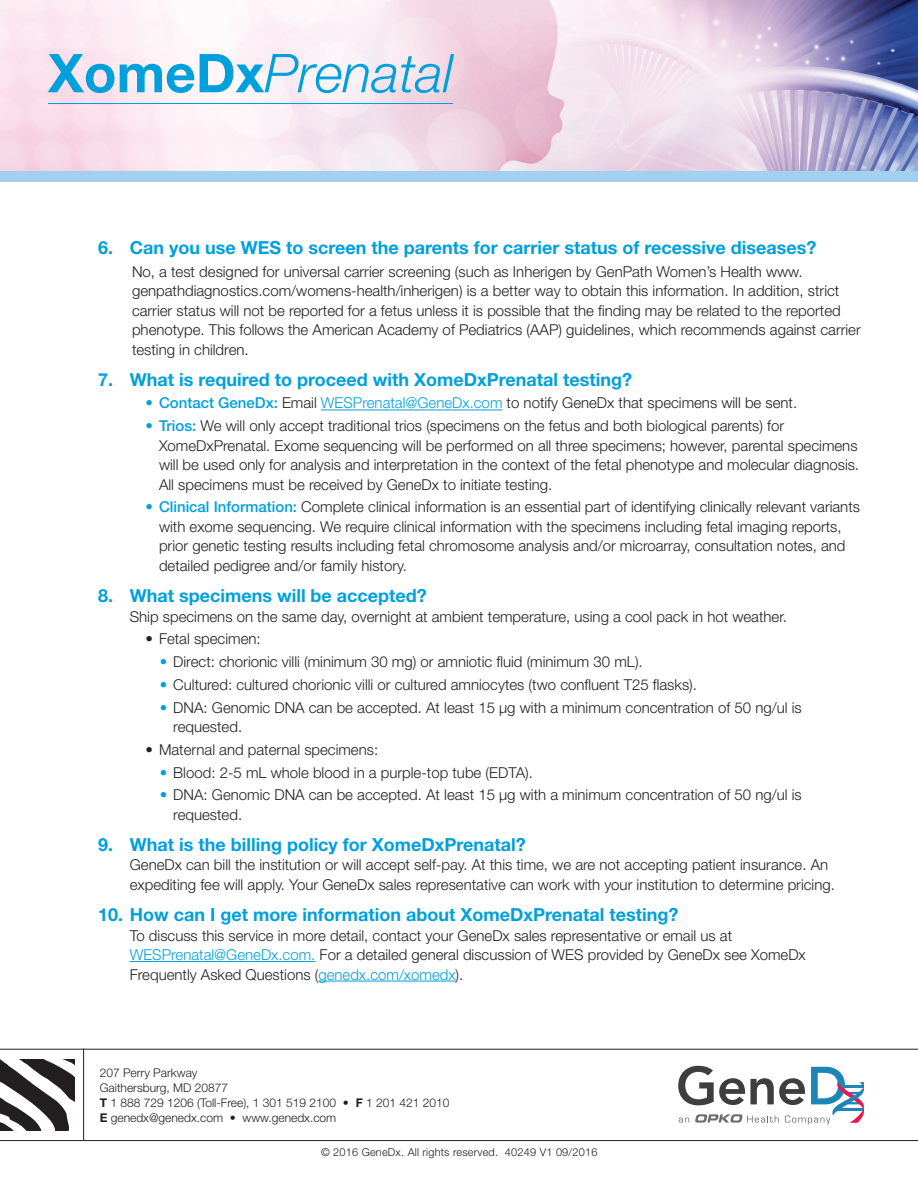
<style>
.page{position:relative;width:918px;height:1188px;background:#fff}
.page>*{position:absolute;margin:0;border:0;box-sizing:border-box;transform-origin:0 0}
.t1{font:italic 300 53.55px "Helvetica Neue LT Std";color:#00a0dc}
.number_question{font:700 18px "Helvetica Neue";color:#00a0dc}
.Bullet_bullet_list{font:300 15px/19.5px "Helvetica Neue LT Std";color:#231f20}
.txt{font:300 15px/19.5px "Helvetica Neue LT Std";color:#231f20}
.t2{font:300 12px/15px "Helvetica Neue LT Std";color:#231f20}
.t3{font:300 10.95px "Helvetica Neue LT Std";letter-spacing:.02em;color:#231f20}
.s1{font-weight:700;font-style:normal}
.s2{font-weight:500;color:#00a0dc}
.s3{color:#00a0dc}
.s4{font-weight:700}
</style>
<div class="page">
<hr style="left:48px;top:103px;width:405px;height:1px;background:#00a0dc">
<img style="left:499px;top:0;width:419px;height:171px">
<div style="left:0;top:171px;width:918px;height:11px;background:#a1d1ef"></div>
<hr style="left:0;top:1049px;width:918px;height:1px;background:#231f20">
<hr style="left:0;top:1140px;width:918px;height:1px;background:#231f20">
<hr style="left:83px;top:1049px;width:1px;height:92px;background:#231f20">
<svg style="left:0;top:1059px;width:74px;height:71px"></svg>
<svg style="left:678px;top:1066px;width:186px;height:59px"></svg>
<hr style="left:321px;top:410px;width:181px;height:1px;background:#00a0dc">
<hr style="left:130px;top:961px;width:185px;height:1px;background:#00a0dc">
<hr style="left:318px;top:981px;width:138px;height:1px;background:#00a0dc">
<h1 class="t1" style="left:48px;top:41px;width:407px"><span class="s1">XomeDx</span>Prenatal</h1>
<p class="number_question" style="left:98px;top:236px;width:720px">6. Can you use WES to screen the parents for carrier status of recessive diseases?</p>
<p class="Bullet_bullet_list" style="left:132px;top:261px;width:730px">No, a test designed for universal carrier screening (such as Inherigen by GenPath Women’s Health www. genpathdiagnostics.com/womens-health/inherigen) is a better way to obtain this information. In addition, strict carrier status will not be reported for a fetus unless it is possible that the finding may be related to the reported phenotype. This follows the American Academy of Pediatrics (AAP) guidelines, which recommends against carrier testing in children.</p>
<p class="number_question" style="left:98px;top:368px;width:535px">7. What is required to proceed with XomeDxPrenatal testing?</p>
<p class="Bullet_bullet_list" style="left:146px;top:393px;width:653px"><span class="s2">• Contact GeneDx:</span> Email <span class="s3">WESPrenatal@GeneDx.com</span> to notify GeneDx that specimens will be sent.</p>
<p class="Bullet_bullet_list" style="left:159px;top:416px;width:702px;text-indent:-14px"><span class="s2">• Trios:</span> We will only accept traditional trios (specimens on the fetus and both biological parents) for XomeDxPrenatal. Exome sequencing will be performed on all three specimens; however, parental specimens will be used only for analysis and interpretation in the context of the fetal phenotype and molecular diagnosis.<br>All specimens must be received by GeneDx to initiate testing.</p>
<p class="Bullet_bullet_list" style="left:159px;top:497px;width:702px;text-indent:-14px"><span class="s2">• Clinical Information:</span> Complete clinical information is an essential part of identifying clinically relevant variants with exome sequencing. We require clinical information with the specimens including fetal imaging reports, prior genetic testing results including fetal chromosome analysis and/or microarray, consultation notes, and detailed pedigree and/or family history.</p>
<p class="number_question" style="left:98px;top:585px;width:330px">8. What specimens will be accepted?</p>
<p class="txt" style="left:130px;top:606px;width:659px">Ship specimens on the same day, overnight at ambient temperature, using a cool pack in hot weather.</p>
<p class="Bullet_bullet_list" style="left:146px;top:629px;width:117px">• Fetal specimen:</p>
<p class="Bullet_bullet_list" style="left:160px;top:652px;width:485px"><span class="s3">•</span> Direct: chorionic villi (minimum 30 mg) or amniotic fluid (minimum 30 mL).</p>
<p class="Bullet_bullet_list" style="left:160px;top:674px;width:539px"><span class="s3">•</span> Cultured: cultured chorionic villi or cultured amniocytes (two confluent T25 flasks).</p>
<p class="Bullet_bullet_list" style="left:173px;top:697px;width:630px;text-indent:-14px"><span class="s3">•</span> DNA: Genomic DNA can be accepted. At least 15 µg with a minimum concentration of 50 ng/ul is requested.</p>
<p class="Bullet_bullet_list" style="left:146px;top:739px;width:234px">• Maternal and paternal specimens:</p>
<p class="Bullet_bullet_list" style="left:160px;top:762px;width:375px"><span class="s3">•</span> Blood: 2-5 mL whole blood in a purple-top tube (EDTA).</p>
<p class="Bullet_bullet_list" style="left:173px;top:785px;width:630px;text-indent:-14px"><span class="s3">•</span> DNA: Genomic DNA can be accepted. At least 15 µg with a minimum concentration of 50 ng/ul is requested.</p>
<p class="number_question" style="left:98px;top:833px;width:429px">9. What is the billing policy for XomeDxPrenatal?</p>
<p class="txt" style="left:130px;top:855px;width:707px">GeneDx can bill the institution or will accept self-pay. At this time, we are not accepting patient insurance. An expediting fee will apply. Your GeneDx sales representative can work with your institution to determine pricing.</p>
<p class="number_question" style="left:98px;top:903px;width:582px">10. How can I get more information about XomeDxPrenatal testing?</p>
<p class="txt" style="left:130px;top:925px;width:678px">To discuss this service in more detail, contact your GeneDx sales representative or email us at<br><span class="s3">WESPrenatal@GeneDx.com.</span> For a detailed general discussion of WES provided by GeneDx see XomeDx<br>Frequently Asked Questions (<span class="s3">genedx.com/xomedx</span>).</p>
<p class="t2" style="left:100px;top:1065px;width:351px">207 Perry Parkway<br>Gaithersburg, MD 20877<br><span class="s4">T</span> 1 888 729 1206 (Toll-Free), 1 301 519 2100 • <span class="s4">F</span> 1 201 421 2010<br><span class="s4">E</span> genedx@genedx.com • www.genedx.com</p>
<p class="t3" style="left:321px;top:1145px;width:278px">© 2016 GeneDx. All rights reserved. 40249 V1 09/2016</p>
</div>
